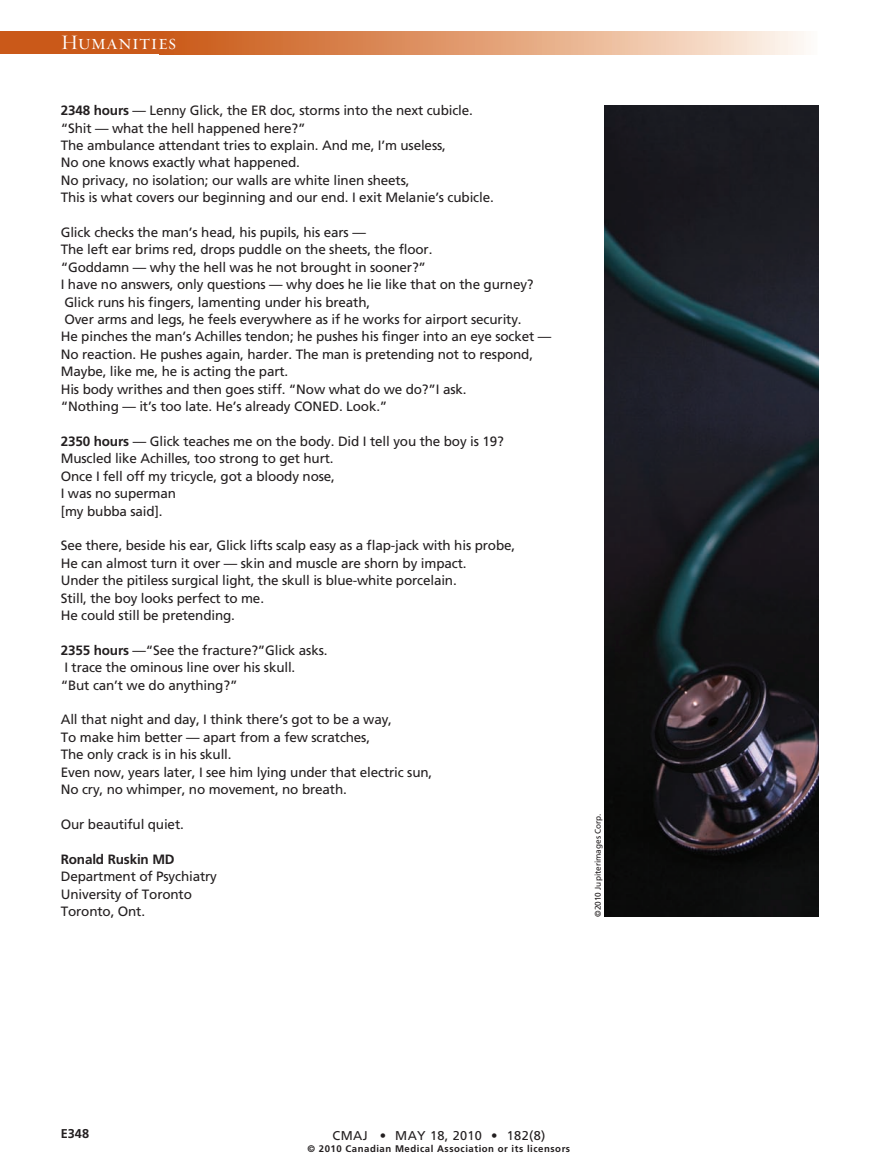
<style>
.page{position:relative;width:878px;height:1175px;background:#fff}
.page>*{position:absolute;margin:0;border:0;box-sizing:border-box;transform-origin:0 0}
.t1{font:21px "Requiem Display HTF Small Caps";letter-spacing:.005em;color:#fff}
.t2{font:13.5px/17.4px "Frutiger";letter-spacing:-.01em;color:#231f20}
.t3{font:700 13.5px "Frutiger";letter-spacing:-.01em;color:#231f20}
.t4{font:12.75px "Frutiger";letter-spacing:.025em;color:#231f20}
.t5{font:700 12.75px "Frutiger";color:#231f20}
.t6{font:700 9.6px "Frutiger";letter-spacing:.055em;color:#231f20}
.t7{font:8.25px "Frutiger";color:#231f20}
.s1{font-weight:700}
</style>
<div class="page">
<div style="left:0;top:32px;width:278px;height:22px;background:#ca5919"></div>
<div style="left:160px;top:32px;width:657px;height:22px;background:linear-gradient(to right,#c9540e,#fef5eb)"></div>
<img style="left:604px;top:105px;width:214px;height:812px">
<h1 class="t1" style="left:61px;top:30px;width:117px">Humanities</h1>
<p class="t2" style="left:61px;top:103px;width:434px"><span class="s1">2348 hours</span> — Lenny Glick, the ER doc, storms into the next cubicle. “Shit — what the hell happened here?”<br>The ambulance attendant tries to explain. And me, I’m useless,<br>No one knows exactly what happened.<br>No privacy, no isolation; our walls are white linen sheets,<br>This is what covers our beginning and our end. I exit Melanie’s cubicle.</p>
<p class="t2" style="left:61px;top:225px;width:492px">Glick checks the man’s head, his pupils, his ears —<br>The left ear brims red, drops puddle on the sheets, the floor.<br>“Goddamn — why the hell was he not brought in sooner?”<br>I have no answers, only questions — why does he lie like that on the gurney?<br>Glick runs his fingers, lamenting under his breath,<br>Over arms and legs, he feels everywhere as if he works for airport security.<br>He pinches the man’s Achilles tendon; he pushes his finger into an eye socket — No reaction. He pushes again, harder. The man is pretending not to respond, Maybe, like me, he is acting the part.<br>His body writhes and then goes stiff. “Now what do we do?”I ask.<br>“Nothing — it’s too late. He’s already CONED. Look.”</p>
<p class="t2" style="left:61px;top:433px;width:444px"><span class="s1">2350 hours</span> — Glick teaches me on the body. Did I tell you the boy is 19?<br>Muscled like Achilles, too strong to get hurt.<br>Once I fell off my tricycle, got a bloody nose,<br>I was no superman<br>[my bubba said].</p>
<p class="t2" style="left:61px;top:538px;width:456px">See there, beside his ear, Glick lifts scalp easy as a flap-jack with his probe, He can almost turn it over — skin and muscle are shorn by impact.<br>Under the pitiless surgical light, the skull is blue-white porcelain.<br>Still, the boy looks perfect to me.<br>He could still be pretending.</p>
<p class="t2" style="left:61px;top:642px;width:268px"><span class="s1">2355 hours</span> —“See the fracture?”Glick asks.<br>I trace the ominous line over his skull.<br>“But can’t we do anything?”</p>
<p class="t2" style="left:61px;top:712px;width:373px">All that night and day, I think there’s got to be a way,<br>To make him better — apart from a few scratches,<br>The only crack is in his skull.<br>Even now, years later, I see him lying under that electric sun, No cry, no whimper, no movement, no breath.</p>
<p class="t2" style="left:61px;top:816px;width:125px">Our beautiful quiet.</p>
<p class="t3" style="left:61px;top:853px;width:115px">Ronald Ruskin MD</p>
<p class="t2" style="left:61px;top:868px;width:158px">Department of Psychiatry<br>University of Toronto<br>Toronto, Ont.</p>
<p class="t7" style="left:594px;top:917px;width:105px;rotate:-90deg">©2010 Jupiterimages Corp.</p>
<p class="t5" style="left:61px;top:1128px;width:30px">E348</p>
<p class="t4" style="left:332px;top:1130px;width:214px">CMAJ • MAY 18, 2010 • 182(8)</p>
<p class="t6" style="left:307px;top:1145px;width:264px">© 2010 Canadian Medical Association or its licensors</p>
</div>
